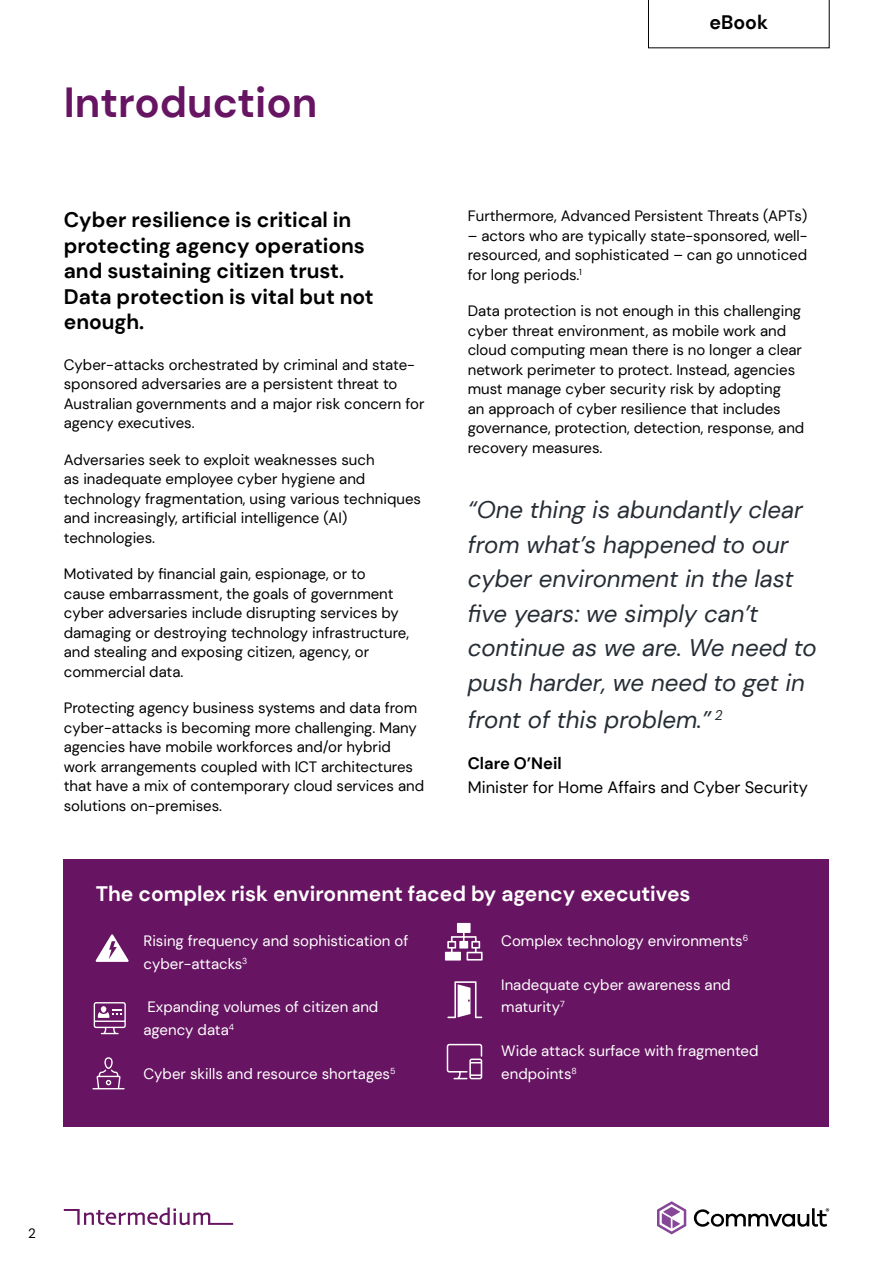
<style>
.page{position:relative;width:893px;height:1263px;background:#fff}
.page>*{position:absolute;margin:0;border:0;box-sizing:border-box;transform-origin:0 0}
.t1{font:700 42px "DM Sans";color:#671462}
.t2{font:italic 24px/34.5px "DM Sans";color:#272d35}
.t3{font:700 21px/25.5px "DM Sans";color:#000}
.t4{font:700 21px "DM Sans";color:#fff}
.t5{font:700 19.5px "DM Sans";color:#000}
.t6{font:16.5px "DM Sans";color:#000}
.t7{font:700 16.5px "DM Sans";color:#000}
.t8{font:15px/19.5px "DM Sans";color:#000}
.t9{font:15px/22.5px "DM Sans";color:#fff}
.t10{font:13.5px "DM Sans";color:#000}
</style>
<div class="page">
<svg style="left:648px;top:0;width:181px;height:48px"></svg>
<svg style="left:64px;top:1207px;width:169px;height:18px"></svg>
<div style="left:64px;top:859px;width:765px;height:268px;background:#671462"></div>
<svg style="left:657px;top:1201px;width:29px;height:33px"></svg>
<svg style="left:693px;top:1208px;width:136px;height:19px"></svg>
<svg style="left:92px;top:1057px;width:33px;height:32px"></svg>
<svg style="left:94px;top:1002px;width:32px;height:32px"></svg>
<svg style="left:95px;top:934px;width:34px;height:28px"></svg>
<svg style="left:447px;top:981px;width:35px;height:37px"></svg>
<svg style="left:445px;top:923px;width:38px;height:37px"></svg>
<svg style="left:447px;top:1044px;width:35px;height:35px"></svg>
<h1 class="t1" style="left:64px;top:76px;width:255px">Introduction</h1>
<h3 class="t3" style="left:64px;top:207px;width:311px">Cyber resilience is critical in protecting agency operations and sustaining citizen trust.<br>Data protection is vital but not enough.</h3>
<p class="t8" style="left:64px;top:355px;width:362px">Cyber-attacks orchestrated by criminal and state&shy;sponsored adversaries are a persistent threat to Australian governments and a major risk concern for agency executives.</p>
<p class="t8" style="left:64px;top:450px;width:359px">Adversaries seek to exploit weaknesses such<br>as inadequate employee cyber hygiene and technology fragmentation, using various techniques and increasingly, artificial intelligence (AI) technologies.</p>
<p class="t8" style="left:64px;top:564px;width:347px">Motivated by financial gain, espionage, or to cause embarrassment, the goals of government cyber adversaries include disrupting services by damaging or destroying technology infrastructure, and stealing and exposing citizen, agency, or commercial data.</p>
<p class="t8" style="left:64px;top:698px;width:362px">Protecting agency business systems and data from cyber-attacks is becoming more challenging. Many agencies have mobile workforces and/or hybrid work arrangements coupled with ICT architectures that have a mix of contemporary cloud services and solutions on-premises.</p>
<h3 class="t5" style="left:709px;top:10px;width:60px">eBook</h3>
<p class="t8" style="left:468px;top:206px;width:341px">Furthermore, Advanced Persistent Threats (APTs)</p>
<p class="t8" style="left:468px;top:226px;width:341px;text-align:justify">– actors who are typically state-sponsored, well&shy;resourced, and sophisticated – can go unnoticed for long periods.<sup>1</sup></p>
<p class="t8" style="left:468px;top:301px;width:338px">Data protection is not enough in this challenging cyber threat environment, as mobile work and cloud computing mean there is no longer a clear network perimeter to protect. Instead, agencies must manage cyber security risk by adopting<br>an approach of cyber resilience that includes governance, protection, detection, response, and recovery measures.</p>
<h2 class="t2" style="left:468px;top:492px;width:350px">“One thing is abundantly clear from what’s happened to our cyber environment in the last five years: we simply can’t continue as we are. We need to push harder, we need to get in</h2>
<h2 class="t2" style="left:468px;top:702px;width:257px">front of this problem.” <sup>2</sup></h2>
<p class="t7" style="left:468px;top:753px;width:95px">Clare O’Neil</p>
<p class="t6" style="left:468px;top:777px;width:342px">Minister for Home Affairs and Cyber Security</p>
<h3 class="t4" style="left:96px;top:881px;width:596px">The complex risk environment faced by agency executives</h3>
<p class="t9" style="left:144px;top:930px;width:266px">Rising frequency and sophistication of cyber-attacks<sup>3</sup></p>
<p class="t9" style="left:143px;top:996px;width:236px">Expanding volumes of citizen and agency data<sup>4</sup></p>
<p class="t9" style="left:143px;top:1062px;width:253px">Cyber skills and resource shortages<sup>5</sup></p>
<p class="t9" style="left:501px;top:930px;width:249px">Complex technology environments<sup>6</sup></p>
<p class="t9" style="left:501px;top:973px;width:231px">Inadequate cyber awareness and maturity<sup>7</sup></p>
<p class="t9" style="left:501px;top:1040px;width:259px">Wide attack surface with fragmented endpoints<sup>8</sup></p>
<p class="t10" style="left:28px;top:1225px;width:9px">2</p>
</div>
